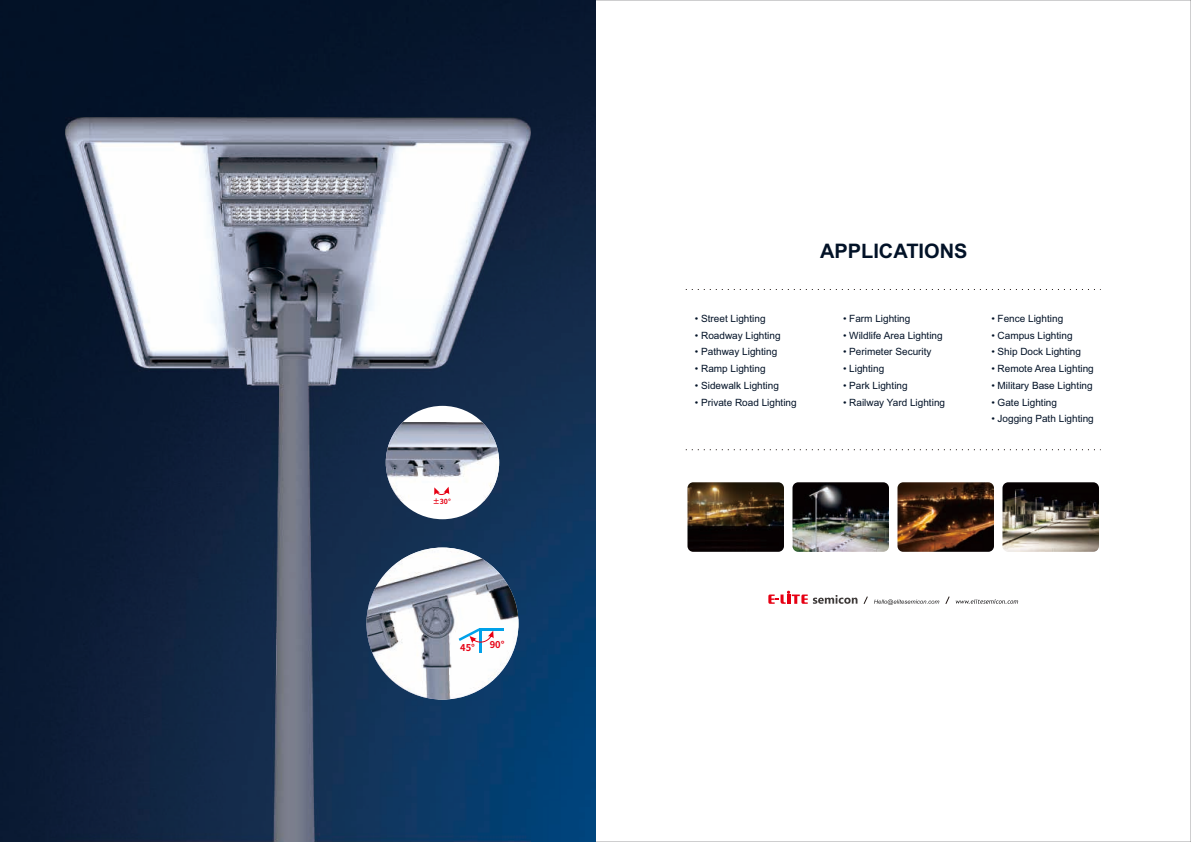
<style>
.page{position:relative;width:1191px;height:842px;background:#fff}
.page>*{position:absolute;margin:0;border:0;box-sizing:border-box;transform-origin:0 0}
.t1{font:700 20px "Arial";color:#021227}
.t2{font:10px "Arial";color:#021227}
.t3{font:700 9.4px "Source Han Sans CN";color:#e60013}
.t4{font:700 7px "Source Han Sans CN";color:#e60013}
</style>
<div class="page">
<div style="left:595px;top:0;width:596px;height:842px;background:#fff;border:1px solid #9f9fa0"></div>
<svg style="left:768px;top:591px;width:39px;height:13px"></svg>
<svg style="left:813px;top:595px;width:44px;height:9px"></svg>
<svg style="left:874px;top:599px;width:65px;height:6px"></svg>
<svg style="left:863px;top:596px;width:5px;height:8px"></svg>
<svg style="left:945px;top:596px;width:73px;height:8px"></svg>
<svg style="left:686px;top:289px;width:414px;height:1px"></svg>
<svg style="left:686px;top:449px;width:409px;height:1px"></svg>
<img style="left:687px;top:482px;width:97px;height:70px;border-radius:6px">
<img style="left:792px;top:482px;width:97px;height:70px;border-radius:6px">
<img style="left:1002px;top:482px;width:97px;height:70px;border-radius:6px">
<img style="left:897px;top:482px;width:97px;height:70px;border-radius:6px">
<img style="left:0;top:0;width:595px;height:842px">
<img style="left:65px;top:118px;width:465px;height:724px">
<div style="left:386px;top:406px;width:113px;height:113px;background:#fff;border-radius:50%"></div>
<img style="left:386px;top:423px;width:113px;height:78px">
<svg style="left:434px;top:487px;width:15px;height:8px"></svg>
<img style="left:366px;top:547px;width:152px;height:153px;border-radius:50%">
<hr style="left:479px;top:628px;width:24px;height:3px;background:#00a1e9">
<hr style="left:479px;top:629px;width:2px;height:24px;background:#00a1e9">
<svg style="left:458px;top:628px;width:35px;height:15px"></svg>
<p class="t4" style="left:433px;top:497px;width:20px">±30°</p>
<p class="t3" style="left:460px;top:643px;width:16px">45°</p>
<p class="t3" style="left:490px;top:640px;width:16px">90°</p>
<p class="t2" style="left:695px;top:315px;width:72px">• Street Lighting</p>
<p class="t2" style="left:695px;top:331px;width:87px">• Roadway Lighting</p>
<p class="t2" style="left:695px;top:348px;width:84px">• Pathway Lighting</p>
<p class="t2" style="left:695px;top:365px;width:72px">• Ramp Lighting</p>
<p class="t2" style="left:695px;top:382px;width:86px">• Sidewalk Lighting</p>
<p class="t2" style="left:695px;top:398px;width:103px">• Private Road Lighting</p>
<h1 class="t1" style="left:820px;top:243px;width:149px">APPLICATIONS</h1>
<p class="t2" style="left:843px;top:315px;width:69px">• Farm Lighting</p>
<p class="t2" style="left:843px;top:331px;width:101px">• Wildlife Area Lighting</p>
<p class="t2" style="left:843px;top:348px;width:90px">• Perimeter Security</p>
<p class="t2" style="left:843px;top:365px;width:43px">• Lighting</p>
<p class="t2" style="left:843px;top:382px;width:66px">• Park Lighting</p>
<p class="t2" style="left:843px;top:398px;width:104px">• Railway Yard Lighting</p>
<p class="t2" style="left:991px;top:315px;width:73px">• Fence Lighting</p>
<p class="t2" style="left:991px;top:331px;width:83px">• Campus Lighting</p>
<p class="t2" style="left:991px;top:348px;width:91px">• Ship Dock Lighting</p>
<p class="t2" style="left:991px;top:365px;width:104px">• Remote Area Lighting</p>
<p class="t2" style="left:991px;top:382px;width:103px">• Military Base Lighting</p>
<p class="t2" style="left:991px;top:398px;width:67px">• Gate Lighting</p>
<p class="t2" style="left:991px;top:415px;width:104px">• Jogging Path Lighting</p>
</div>
